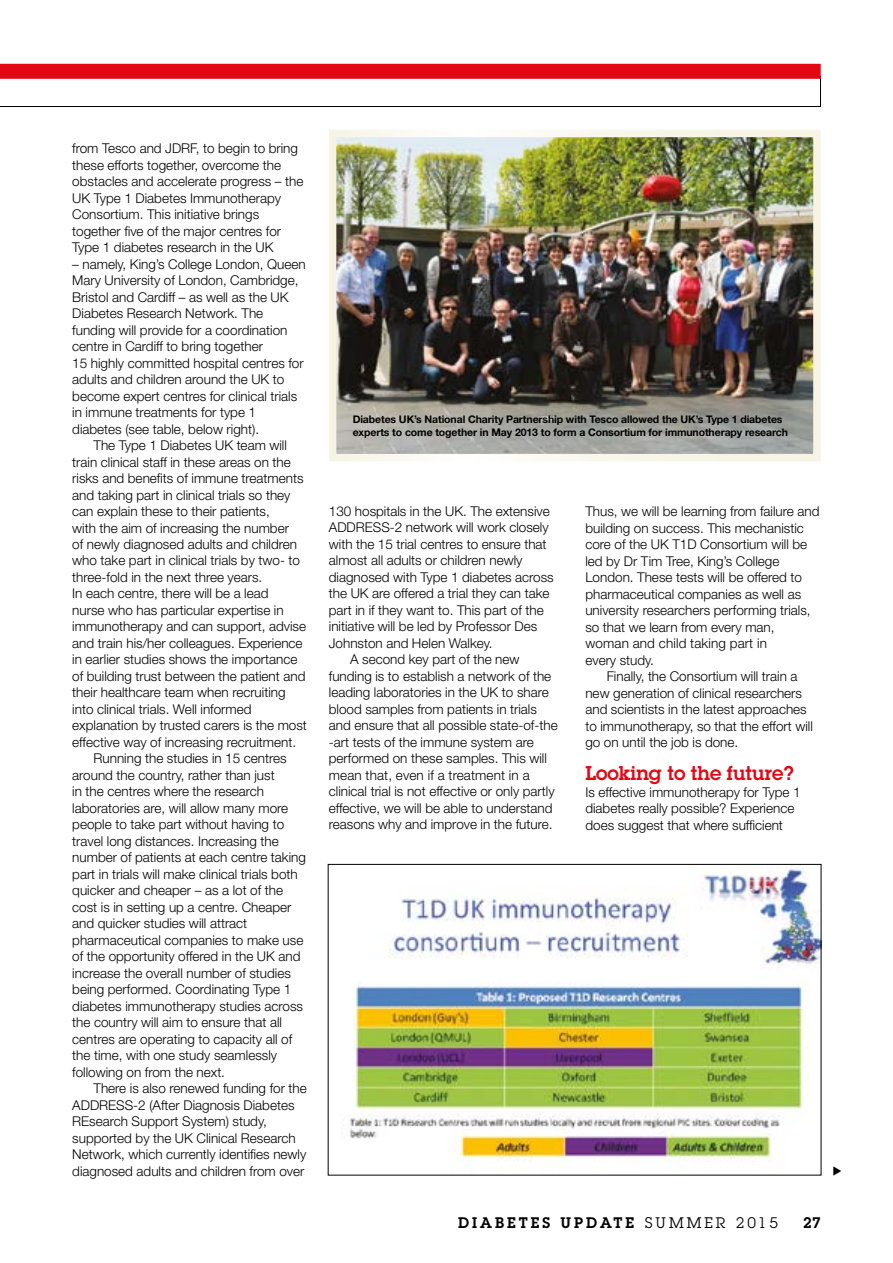
<style>
.page{position:relative;width:893px;height:1263px;background:#fff}
.page>*{position:absolute;margin:0;border:0;box-sizing:border-box;transform-origin:0 0}
.t1{font:600 19.5px "Lubalin Graph";color:#e30613}
.t2{font:600 15px "Lubalin Graph";letter-spacing:.2em;color:#000}
.t3{font:300 13.5px/16.5px "Helvetica Neue LT Std";color:#000}
.t4{font:700 10.5px/13.5px "Helvetica Neue LT Std";letter-spacing:-.01em;color:#000}
.s1{font-weight:400}
</style>
<div class="page">
<svg style="left:0;top:79px;width:821px;height:28px"></svg>
<div style="left:0;top:64px;width:821px;height:15px;background:#e30613"></div>
<img style="left:338px;top:139px;width:474px;height:313px">
<div style="left:329px;top:130px;width:492px;height:331px;border:8px solid #fff"></div>
<img style="left:350px;top:867px;width:469px;height:305px">
<div style="left:328px;top:864px;width:493px;height:311px;border:1px solid #000"></div>
<p class="t3" style="left:72px;top:140px;width:233px">from Tesco and JDRF, to begin to bring these efforts together, overcome the obstacles and accelerate progress – the UK Type 1 Diabetes Immunotherapy Consortium. This initiative brings together five of the major centres for Type 1 diabetes research in the UK</p>
<p class="t3" style="left:72px;top:255px;width:235px">– namely, King’s College London, Queen Mary University of London, Cambridge, Bristol and Cardiff – as well as the UK Diabetes Research Network. The funding will provide for a coordination centre in Cardiff to bring together<br>15 highly committed hospital centres for adults and children around the UK to become expert centres for clinical trials in immune treatments for type 1 diabetes (see table, below right).</p>
<p class="t3" style="left:94px;top:437px;width:195px">The Type 1 Diabetes UK team will</p>
<p class="t3" style="left:72px;top:453px;width:220px">train clinical staff in these areas on the</p>
<p class="t3" style="left:72px;top:470px;width:233px">risks and benefits of immune treatments</p>
<p class="t3" style="left:72px;top:486px;width:220px">and taking part in clinical trials so they</p>
<p class="t3" style="left:72px;top:503px;width:199px">can explain these to their patients,</p>
<p class="t3" style="left:72px;top:519px;width:218px">with the aim of increasing the number</p>
<p class="t3" style="left:72px;top:536px;width:226px">of newly diagnosed adults and children</p>
<p class="t3" style="left:72px;top:552px;width:229px">who take part in clinical trials by two- to</p>
<p class="t3" style="left:72px;top:569px;width:192px">three-fold in the next three years.</p>
<p class="t3" style="left:72px;top:585px;width:198px">In each centre, there will be a lead</p>
<p class="t3" style="left:72px;top:602px;width:213px">nurse who has particular expertise in</p>
<p class="t3" style="left:72px;top:618px;width:235px">immunotherapy and can support, advise</p>
<p class="t3" style="left:72px;top:635px;width:232px">and train his/her colleagues. Experience</p>
<p class="t3" style="left:72px;top:651px;width:227px">in earlier studies shows the importance</p>
<p class="t3" style="left:72px;top:668px;width:235px">of building trust between the patient and</p>
<p class="t3" style="left:72px;top:684px;width:215px">their healthcare team when recruiting</p>
<p class="t3" style="left:72px;top:701px;width:181px">into clinical trials. Well informed</p>
<p class="t3" style="left:72px;top:717px;width:236px">explanation by trusted carers is the most</p>
<p class="t3" style="left:72px;top:734px;width:225px">effective way of increasing recruitment.</p>
<p class="t3" style="left:94px;top:750px;width:195px">Running the studies in 15 centres</p>
<p class="t3" style="left:72px;top:767px;width:204px">around the country, rather than just</p>
<p class="t3" style="left:72px;top:783px;width:193px">in the centres where the research</p>
<p class="t3" style="left:72px;top:800px;width:217px">laboratories are, will allow many more</p>
<p class="t3" style="left:72px;top:816px;width:213px">people to take part without having to</p>
<p class="t3" style="left:72px;top:833px;width:208px">travel long distances. Increasing the</p>
<p class="t3" style="left:72px;top:849px;width:235px">number of patients at each centre taking</p>
<p class="t3" style="left:72px;top:866px;width:227px">part in trials will make clinical trials both</p>
<p class="t3" style="left:72px;top:882px;width:212px">quicker and cheaper – as a lot of the</p>
<p class="t3" style="left:72px;top:899px;width:221px">cost is in setting up a centre. Cheaper</p>
<p class="t3" style="left:72px;top:915px;width:177px">and quicker studies will attract</p>
<p class="t3" style="left:72px;top:932px;width:233px">pharmaceutical companies to make use</p>
<p class="t3" style="left:72px;top:948px;width:230px">of the opportunity offered in the UK and</p>
<p class="t3" style="left:72px;top:965px;width:220px">increase the overall number of studies</p>
<p class="t3" style="left:72px;top:981px;width:221px">being performed. Coordinating Type 1</p>
<p class="t3" style="left:72px;top:998px;width:232px">diabetes immunotherapy studies across</p>
<p class="t3" style="left:72px;top:1014px;width:211px">the country will aim to ensure that all</p>
<p class="t3" style="left:72px;top:1031px;width:221px">centres are operating to capacity all of</p>
<p class="t3" style="left:72px;top:1047px;width:206px">the time, with one study seamlessly</p>
<p class="t3" style="left:72px;top:1063px;width:154px">following on from the next.</p>
<p class="t3" style="left:94px;top:1080px;width:215px">There is also renewed funding for the</p>
<p class="t3" style="left:72px;top:1096px;width:224px">ADDRESS-2 (After Diagnosis Diabetes</p>
<p class="t3" style="left:72px;top:1113px;width:196px">REsearch Support System) study,</p>
<p class="t3" style="left:72px;top:1129px;width:225px">supported by the UK Clinical Research</p>
<p class="t3" style="left:72px;top:1146px;width:236px">Network, which currently identifies newly</p>
<p class="t3" style="left:72px;top:1162px;width:234px">diagnosed adults and children from over</p>
<p class="t4" style="left:353px;top:412px;width:437px">Diabetes UK’s National Charity Partnership with Tesco allowed the UK’s Type 1 diabetes experts to come together in May 2013 to form a Consortium for immunotherapy research</p>
<p class="t3" style="left:329px;top:502px;width:222px">130 hospitals in the UK. The extensive</p>
<p class="t3" style="left:329px;top:519px;width:221px">ADDRESS-2 network will work closely</p>
<p class="t3" style="left:329px;top:535px;width:219px">with the 15 trial centres to ensure that</p>
<p class="t3" style="left:329px;top:552px;width:195px">almost all adults or children newly</p>
<p class="t3" style="left:329px;top:568px;width:226px">diagnosed with Type 1 diabetes across</p>
<p class="t3" style="left:329px;top:585px;width:222px">the UK are offered a trial they can take</p>
<p class="t3" style="left:329px;top:601px;width:216px">part in if they want to. This part of the</p>
<p class="t3" style="left:329px;top:618px;width:210px">initiative will be led by Professor Des</p>
<p class="t3" style="left:329px;top:634px;width:165px">Johnston and Helen Walkey.</p>
<p class="t3" style="left:350px;top:651px;width:171px">A second key part of the new</p>
<p class="t3" style="left:329px;top:667px;width:224px">funding is to establish a network of the</p>
<p class="t3" style="left:329px;top:684px;width:221px">leading laboratories in the UK to share</p>
<p class="t3" style="left:329px;top:700px;width:210px">blood samples from patients in trials</p>
<p class="t3" style="left:329px;top:717px;width:230px">and ensure that all possible state-of-the</p>
<p class="t3" style="left:329px;top:733px;width:206px">-art tests of the immune system are</p>
<p class="t3" style="left:329px;top:750px;width:220px">performed on these samples. This will</p>
<p class="t3" style="left:329px;top:766px;width:202px">mean that, even if a treatment in a</p>
<p class="t3" style="left:329px;top:783px;width:227px">clinical trial is not effective or only partly</p>
<p class="t3" style="left:329px;top:799px;width:225px">effective, we will be able to understand</p>
<p class="t3" style="left:329px;top:816px;width:225px">reasons why and improve in the future.</p>
<p class="t3" style="left:585px;top:503px;width:235px">Thus, we will be learning from failure and</p>
<p class="t3" style="left:585px;top:519px;width:220px">building on success. This mechanistic</p>
<p class="t3" style="left:585px;top:536px;width:223px">core of the UK T1D Consortium will be</p>
<p class="t3" style="left:585px;top:552px;width:196px">led by Dr Tim Tree, King’s College</p>
<p class="t3" style="left:585px;top:569px;width:218px">London. These tests will be offered to</p>
<p class="t3" style="left:585px;top:585px;width:217px">pharmaceutical companies as well as</p>
<p class="t3" style="left:585px;top:602px;width:227px">university researchers performing trials,</p>
<p class="t3" style="left:585px;top:618px;width:191px">so that we learn from every man,</p>
<p class="t3" style="left:585px;top:635px;width:183px">woman and child taking part in</p>
<p class="t3" style="left:585px;top:651px;width:70px">every study.</p>
<p class="t3" style="left:607px;top:668px;width:192px">Finally, the Consortium will train a</p>
<p class="t3" style="left:585px;top:684px;width:218px">new generation of clinical researchers</p>
<p class="t3" style="left:585px;top:701px;width:223px">and scientists in the latest approaches</p>
<p class="t3" style="left:585px;top:717px;width:229px">to immunotherapy, so that the effort will</p>
<p class="t3" style="left:585px;top:734px;width:154px">go on until the job is done.</p>
<h1 class="t1" style="left:585px;top:760px;width:210px">Looking to the future?</h1>
<p class="t3" style="left:585px;top:783px;width:217px">Is effective immunotherapy for Type 1 diabetes really possible? Experience does suggest that where sufficient</p>
<p class="t2" style="left:458px;top:1213px;width:322px">DIABETES UPDATE <span class="s1">SUMMER 2015</span></p>
<p class="t2" style="left:803px;top:1213px;width:19px">27</p>
</div>
